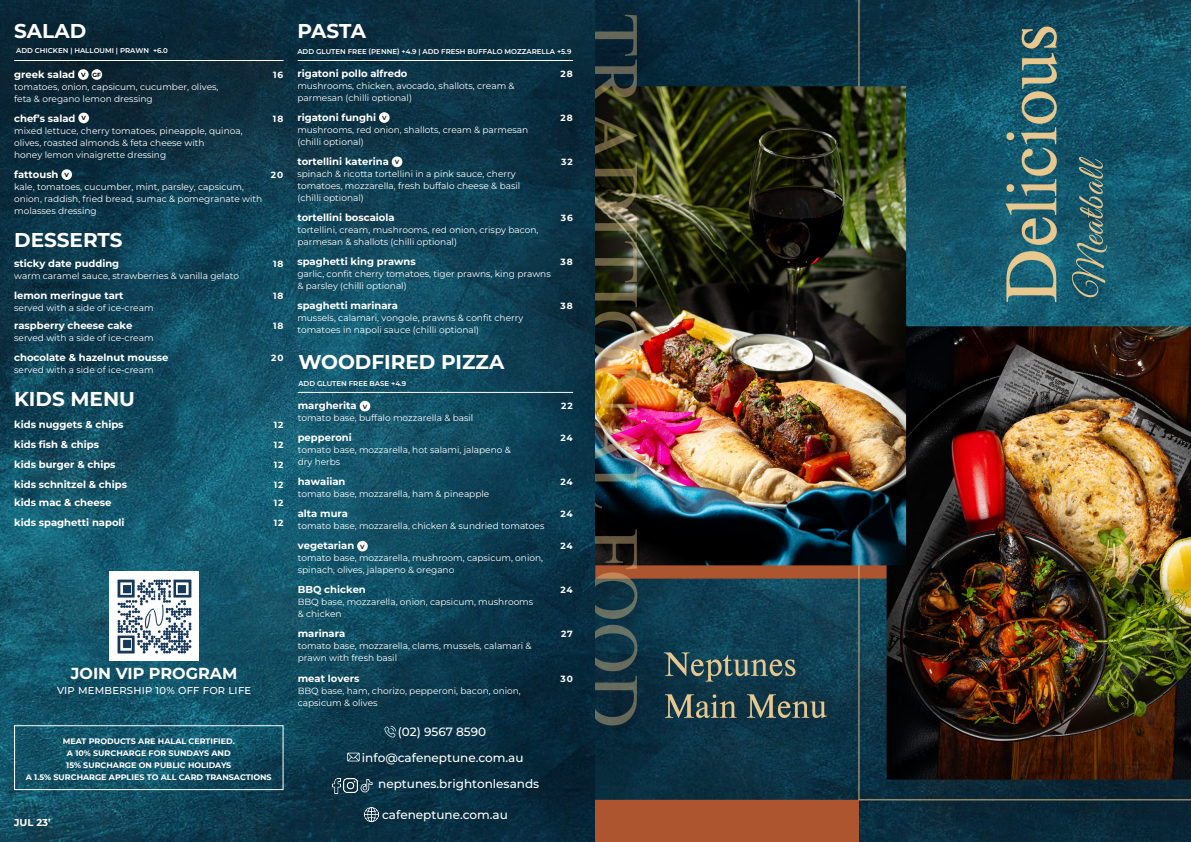
<style>
.page{position:relative;width:1191px;height:842px;background:#fff}
.page>*{position:absolute;margin:0;border:0;box-sizing:border-box;transform-origin:0 0}
.t1{font:700 20px "Montserrat";color:#fff}
.t2{font:700 16px "Montserrat";color:#fff}
.t3{font:500 12px "Montserrat";color:#fff}
.t4{font:700 10px "Montserrat";color:#fff}
.t5{font:500 10px "Montserrat";letter-spacing:.025em;color:#fff}
.t6{font:9px/12px "Montserrat";color:#fff}
.t7{font:700 9px "Montserrat";letter-spacing:.1em;color:#fff}
.t8{font:700 8px "Montserrat";color:#fff}
.t9{font:100 7px "Montserrat";color:#fff}
.t10{font:700 6px "Montserrat";color:#000}
.t11{font:700 6px "Montserrat";color:#231f20}
</style>
<div class="page">
<img style="left:0;top:0;width:1191px;height:842px">
<img style="left:364px;top:807px;width:14px;height:14px">
<svg style="left:384px;top:726px;width:12px;height:11px"></svg>
<svg style="left:347px;top:753px;width:12px;height:8px"></svg>
<img style="left:332px;top:779px;width:8px;height:14px">
<svg style="left:344px;top:779px;width:28px;height:13px"></svg>
<div style="left:379px;top:112px;width:10px;height:11px;background:#fff;border-radius:50%"></div>
<div style="left:392px;top:156px;width:10px;height:11px;background:#fff;border-radius:50%"></div>
<div style="left:359px;top:401px;width:11px;height:10px;background:#fff;border-radius:50%"></div>
<div style="left:357px;top:541px;width:11px;height:10px;background:#fff;border-radius:50%"></div>
<hr style="left:298px;top:60px;width:275px;height:1px;background:#fff">
<hr style="left:298px;top:392px;width:275px;height:1px;background:#fff">
<img style="left:110px;top:572px;width:89px;height:88px">
<div style="left:78px;top:69px;width:11px;height:11px;background:#fff;border-radius:50%"></div>
<div style="left:91px;top:69px;width:11px;height:11px;background:#fff;border-radius:50%"></div>
<div style="left:78px;top:113px;width:11px;height:10px;background:#fff;border-radius:50%"></div>
<div style="left:61px;top:169px;width:11px;height:11px;background:#fff;border-radius:50%"></div>
<hr style="left:14px;top:60px;width:269px;height:1px;background:#fff">
<div style="left:14px;top:725px;width:269px;height:65px;border:1px solid #fff"></div>
<p class="t1" style="left:14px;top:17px;width:74px">SALAD</p>
<p class="t4" style="left:14px;top:68px;width:62px">greek salad</p>
<p class="t10" style="left:81px;top:71px;width:6px">V</p>
<p class="t10" style="left:93px;top:71px;width:10px">GF</p>
<p class="t7" style="left:273px;top:69px;width:12px">16</p>
<p class="t6" style="left:14px;top:80px;width:206px">tomatoes, onion, capsicum, cucumber, olives,</p>
<p class="t6" style="left:14px;top:92px;width:140px">feta &amp; oregano lemon dressing</p>
<p class="t4" style="left:14px;top:112px;width:63px">chef’s salad</p>
<p class="t10" style="left:81px;top:114px;width:6px">V</p>
<p class="t7" style="left:273px;top:113px;width:12px">18</p>
<p class="t6" style="left:14px;top:124px;width:230px">mixed lettuce, cherry tomatoes, pineapple, quinoa,</p>
<p class="t6" style="left:14px;top:136px;width:192px">olives, roasted almonds &amp; feta cheese with</p>
<p class="t6" style="left:14px;top:148px;width:154px">honey lemon vinaigrette dressing</p>
<p class="t4" style="left:14px;top:168px;width:46px">fattoush</p>
<p class="t10" style="left:64px;top:171px;width:6px">V</p>
<p class="t7" style="left:271px;top:169px;width:14px">20</p>
<p class="t6" style="left:14px;top:180px;width:231px">kale, tomatoes, cucumber, mint, parsley, capsicum,</p>
<p class="t6" style="left:14px;top:192px;width:250px">onion, raddish, fried bread, sumac &amp; pomegranate with</p>
<p class="t6" style="left:14px;top:204px;width:84px">molasses dressing</p>
<p class="t9" style="left:16px;top:46px;width:153px">ADD CHICKEN | HALLOUMI | PRAWN +6.0</p>
<p class="t1" style="left:14px;top:227px;width:110px">DESSERTS</p>
<p class="t4" style="left:14px;top:257px;width:107px">sticky date pudding</p>
<p class="t7" style="left:273px;top:258px;width:12px">18</p>
<p class="t6" style="left:14px;top:270px;width:226px">warm caramel sauce, strawberries &amp; vanilla gelato</p>
<p class="t4" style="left:14px;top:289px;width:111px">lemon meringue tart</p>
<p class="t7" style="left:273px;top:290px;width:12px">18</p>
<p class="t6" style="left:14px;top:302px;width:141px">served with a side of ice-cream</p>
<p class="t4" style="left:14px;top:319px;width:120px">raspberry cheese cake</p>
<p class="t7" style="left:273px;top:320px;width:12px">18</p>
<p class="t6" style="left:14px;top:332px;width:141px">served with a side of ice-cream</p>
<p class="t4" style="left:14px;top:351px;width:156px">chocolate &amp; hazelnut mousse</p>
<p class="t7" style="left:271px;top:352px;width:14px">20</p>
<p class="t6" style="left:14px;top:364px;width:141px">served with a side of ice-cream</p>
<p class="t1" style="left:14px;top:385px;width:122px">KIDS MENU</p>
<p class="t4" style="left:14px;top:418px;width:111px">kids nuggets &amp; chips</p>
<p class="t7" style="left:274px;top:419px;width:11px">12</p>
<p class="t4" style="left:14px;top:438px;width:86px">kids fish &amp; chips</p>
<p class="t7" style="left:274px;top:439px;width:11px">12</p>
<p class="t4" style="left:14px;top:458px;width:103px">kids burger &amp; chips</p>
<p class="t7" style="left:274px;top:459px;width:11px">12</p>
<p class="t4" style="left:14px;top:478px;width:114px">kids schnitzel &amp; chips</p>
<p class="t7" style="left:274px;top:479px;width:11px">12</p>
<p class="t4" style="left:14px;top:496px;width:99px">kids mac &amp; cheese</p>
<p class="t7" style="left:274px;top:497px;width:11px">12</p>
<p class="t4" style="left:14px;top:516px;width:112px">kids spaghetti napoli</p>
<p class="t7" style="left:274px;top:517px;width:11px">12</p>
<p class="t2" style="left:71px;top:663px;width:168px">JOIN VIP PROGRAM</p>
<p class="t5" style="left:57px;top:683px;width:196px">VIP MEMBERSHIP 10% OFF FOR LIFE</p>
<p class="t8" style="left:63px;top:735px;width:174px">MEAT PRODUCTS ARE HALAL CERTIFIED.</p>
<p class="t8" style="left:67px;top:747px;width:165px">A 10% SURCHARGE FOR SUNDAYS AND</p>
<p class="t8" style="left:66px;top:759px;width:167px">15% SURCHARGE ON PUBLIC HOLIDAYS</p>
<p class="t8" style="left:26px;top:771px;width:247px">A 1.5% SURCHARGE APPLIES TO ALL CARD TRANSACTIONS</p>
<p class="t4" style="left:14px;top:815px;width:38px">JUL 23’</p>
<p class="t1" style="left:297px;top:17px;width:70px">PASTA</p>
<p class="t9" style="left:297px;top:46px;width:275px">ADD GLUTEN FREE (PENNE) +4.9 | ADD FRESH BUFFALO MOZZARELLA +5.9</p>
<p class="t4" style="left:297px;top:67px;width:112px">rigatoni pollo alfredo</p>
<p class="t7" style="left:560px;top:68px;width:14px">28</p>
<p class="t6" style="left:297px;top:80px;width:219px">mushrooms, chicken, avocado, shallots, cream &amp;</p>
<p class="t6" style="left:297px;top:92px;width:116px">parmesan (chilli optional)</p>
<p class="t4" style="left:297px;top:111px;width:80px">rigatoni funghi</p>
<p class="t11" style="left:382px;top:114px;width:6px">V</p>
<p class="t7" style="left:560px;top:112px;width:14px">28</p>
<p class="t6" style="left:297px;top:124px;width:232px">mushrooms, red onion, shallots, cream &amp; parmesan</p>
<p class="t6" style="left:297px;top:136px;width:68px">(chilli optional)</p>
<p class="t4" style="left:297px;top:155px;width:93px">tortellini katerina</p>
<p class="t11" style="left:395px;top:158px;width:6px">V</p>
<p class="t7" style="left:561px;top:156px;width:13px">32</p>
<p class="t6" style="left:297px;top:168px;width:220px">spinach &amp; ricotta tortellini in a pink sauce, cherry</p>
<p class="t6" style="left:297px;top:180px;width:224px">tomatoes, mozzarella, fresh buffalo cheese &amp; basil</p>
<p class="t6" style="left:297px;top:192px;width:68px">(chilli optional)</p>
<p class="t4" style="left:297px;top:211px;width:99px">tortellini boscaiola</p>
<p class="t7" style="left:561px;top:212px;width:13px">36</p>
<p class="t6" style="left:297px;top:224px;width:243px">tortellini, cream, mushrooms, red onion, crispy bacon, parmesan &amp; shallots (chilli optional)</p>
<p class="t4" style="left:297px;top:255px;width:120px">spaghetti king prawns</p>
<p class="t7" style="left:560px;top:256px;width:14px">38</p>
<p class="t6" style="left:297px;top:268px;width:255px">garlic, confit cherry tomatoes, tiger prawns, king prawns</p>
<p class="t6" style="left:297px;top:280px;width:111px">&amp; parsley (chilli optional)</p>
<p class="t4" style="left:297px;top:299px;width:102px">spaghetti marinara</p>
<p class="t7" style="left:560px;top:300px;width:14px">38</p>
<p class="t6" style="left:297px;top:312px;width:227px">mussels, calamari, vongole, prawns &amp; confit cherry</p>
<p class="t6" style="left:297px;top:324px;width:183px">tomatoes in napoli sauce (chilli optional)</p>
<p class="t1" style="left:298px;top:349px;width:207px">WOODFIRED PIZZA</p>
<p class="t9" style="left:298px;top:379px;width:109px">ADD GLUTEN FREE BASE +4.9</p>
<p class="t4" style="left:298px;top:399px;width:61px">margherita</p>
<p class="t11" style="left:363px;top:402px;width:6px">V</p>
<p class="t7" style="left:561px;top:400px;width:13px">22</p>
<p class="t6" style="left:298px;top:412px;width:177px">tomato base, buffalo mozzarella &amp; basil</p>
<p class="t4" style="left:298px;top:431px;width:56px">pepperoni</p>
<p class="t7" style="left:560px;top:432px;width:14px">24</p>
<p class="t6" style="left:298px;top:444px;width:215px">tomato base, mozzarella, hot salami, jalapeno &amp;</p>
<p class="t6" style="left:298px;top:456px;width:44px">dry herbs</p>
<p class="t4" style="left:298px;top:475px;width:49px">hawaiian</p>
<p class="t7" style="left:560px;top:476px;width:14px">24</p>
<p class="t6" style="left:298px;top:488px;width:193px">tomato base, mozzarella, ham &amp; pineapple</p>
<p class="t4" style="left:298px;top:507px;width:52px">alta mura</p>
<p class="t7" style="left:560px;top:508px;width:14px">24</p>
<p class="t6" style="left:298px;top:520px;width:248px">tomato base, mozzarella, chicken &amp; sundried tomatoes</p>
<p class="t4" style="left:298px;top:539px;width:58px">vegetarian</p>
<p class="t11" style="left:360px;top:542px;width:6px">V</p>
<p class="t7" style="left:560px;top:540px;width:14px">24</p>
<p class="t6" style="left:298px;top:552px;width:247px">tomato base, mozzarella, mushroom, capsicum, onion, spinach, olives, jalapeno &amp; oregano</p>
<p class="t4" style="left:298px;top:583px;width:70px">BBQ chicken</p>
<p class="t7" style="left:560px;top:584px;width:14px">24</p>
<p class="t6" style="left:298px;top:596px;width:237px">BBQ base, mozzarella, onion, capsicum, mushrooms</p>
<p class="t6" style="left:298px;top:608px;width:45px">&amp; chicken</p>
<p class="t4" style="left:298px;top:627px;width:49px">marinara</p>
<p class="t7" style="left:561px;top:628px;width:13px">27</p>
<p class="t6" style="left:298px;top:640px;width:235px">tomato base, mozzarella, clams, mussels, calamari &amp;</p>
<p class="t6" style="left:298px;top:652px;width:101px">prawn with fresh basil</p>
<p class="t4" style="left:298px;top:671px;width:63px">meat lovers</p>
<p class="t7" style="left:560px;top:672px;width:14px">30</p>
<p class="t6" style="left:298px;top:684px;width:224px">BBQ base, ham, chorizo, pepperoni, bacon, onion,</p>
<p class="t6" style="left:298px;top:696px;width:81px">capsicum &amp; olives</p>
<p class="t3" style="left:398px;top:724px;width:90px">(02) 9567 8590</p>
<p class="t3" style="left:362px;top:749px;width:163px">info@cafeneptune.com.au</p>
<p class="t3" style="left:378px;top:776px;width:162px">neptunes.brightonlesands</p>
<p class="t3" style="left:382px;top:807px;width:127px">cafeneptune.com.au</p>
</div>
